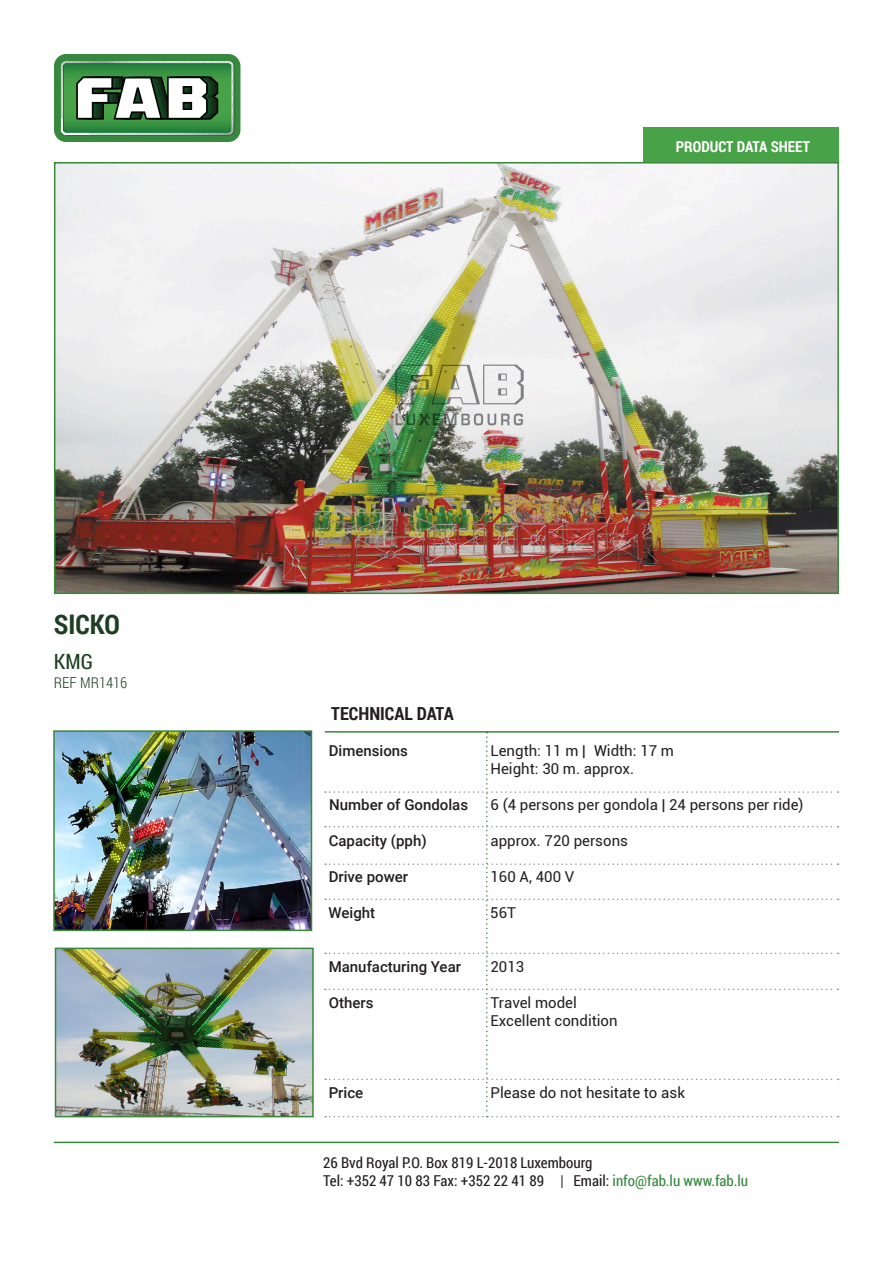
<style>
.page{position:relative;width:893px;height:1263px;background:#fff}
.page>*{position:absolute;margin:0;border:0;box-sizing:border-box;transform-origin:0 0}
.Ride_Name{font:700 27px "Roboto Condensed";color:#1d3e21}
.Manufacturer{font:21px "Roboto Condensed";color:#1d3e21}
.t1{font:700 18px "Roboto Condensed";color:#231f20}
.Body_2{font:15px "Roboto";color:#231f20}
.foot{font:15px "Roboto Condensed";color:#231f20}
.body{font:500 15px "Roboto";color:#231f20}
.t2{font:700 15px "Roboto Condensed";color:#fff}
.ref{font:300 15px "Roboto Condensed";color:#1d3e21}
.s1{color:#388940}
</style>
<div class="page">
<hr style="left:54px;top:1142px;width:785px;height:1px;background:#3a883b">
<hr style="left:325px;top:731px;width:514px;height:2px;background:#3a883b">
<div style="left:54px;top:54px;width:186px;height:88px;background:#388940;border-radius:12px"></div>
<svg style="left:61px;top:61px;width:173px;height:74px"></svg>
<div style="left:644px;top:128px;width:195px;height:34px;background:#48a247"></div>
<img style="left:58px;top:950px;width:253px;height:164px">
<div style="left:55px;top:947px;width:259px;height:170px;border:2px solid #3a883b"></div>
<img style="left:56px;top:733px;width:253px;height:195px">
<div style="left:53px;top:730px;width:259px;height:201px;border:2px solid #3a883b"></div>
<img style="left:57px;top:165px;width:779px;height:426px">
<div style="left:54px;top:162px;width:785px;height:432px;border:2px solid #3a883b"></div>
<svg style="left:325px;top:732px;width:514px;height:385px"></svg>
<img style="left:385px;top:321px;width:148px;height:148px">
<p class="Ride_Name" style="left:54px;top:605px;width:67px">SICKO</p>
<p class="Manufacturer" style="left:54px;top:647px;width:41px">KMG</p>
<p class="ref" style="left:54px;top:672px;width:75px">REF MR1416</p>
<p class="t2" style="left:676px;top:136px;width:136px">PRODUCT DATA SHEET</p>
<p class="t1" style="left:331px;top:701px;width:124px">TECHNICAL DATA</p>
<p class="body" style="left:329px;top:740px;width:81px">Dimensions</p>
<p class="Body_2" style="left:490px;top:740px;width:185px">Length: 11 m | Width: 17 m</p>
<p class="Body_2" style="left:490px;top:758px;width:145px">Height: 30 m. approx.</p>
<p class="body" style="left:329px;top:794px;width:140px">Number of Gondolas</p>
<p class="Body_2" style="left:490px;top:794px;width:315px">6 (4 persons per gondola | 24 persons per ride)</p>
<p class="body" style="left:329px;top:830px;width:99px">Capacity (pph)</p>
<p class="Body_2" style="left:490px;top:830px;width:139px">approx. 720 persons</p>
<p class="body" style="left:329px;top:866px;width:81px">Drive power</p>
<p class="Body_2" style="left:490px;top:866px;width:85px">160 A, 400 V</p>
<p class="body" style="left:328px;top:902px;width:48px">Weight</p>
<p class="Body_2" style="left:490px;top:902px;width:27px">56T</p>
<p class="body" style="left:329px;top:956px;width:134px">Manufacturing Year</p>
<p class="Body_2" style="left:490px;top:956px;width:35px">2013</p>
<p class="body" style="left:329px;top:992px;width:46px">Others</p>
<p class="Body_2" style="left:490px;top:992px;width:88px">Travel model</p>
<p class="Body_2" style="left:490px;top:1010px;width:129px">Excellent condition</p>
<p class="body" style="left:329px;top:1082px;width:36px">Price</p>
<p class="Body_2" style="left:490px;top:1082px;width:196px">Please do not hesitate to ask</p>
<p class="foot" style="left:323px;top:1152px;width:271px">26 Bvd Royal P.O. Box 819 L-2018 Luxembourg</p>
<p class="foot" style="left:323px;top:1170px;width:426px">Tel: +352 47 10 83 Fax: +352 22 41 89 | Email: <span class="s1">info@fab.lu www.fab.lu</span></p>
</div>
